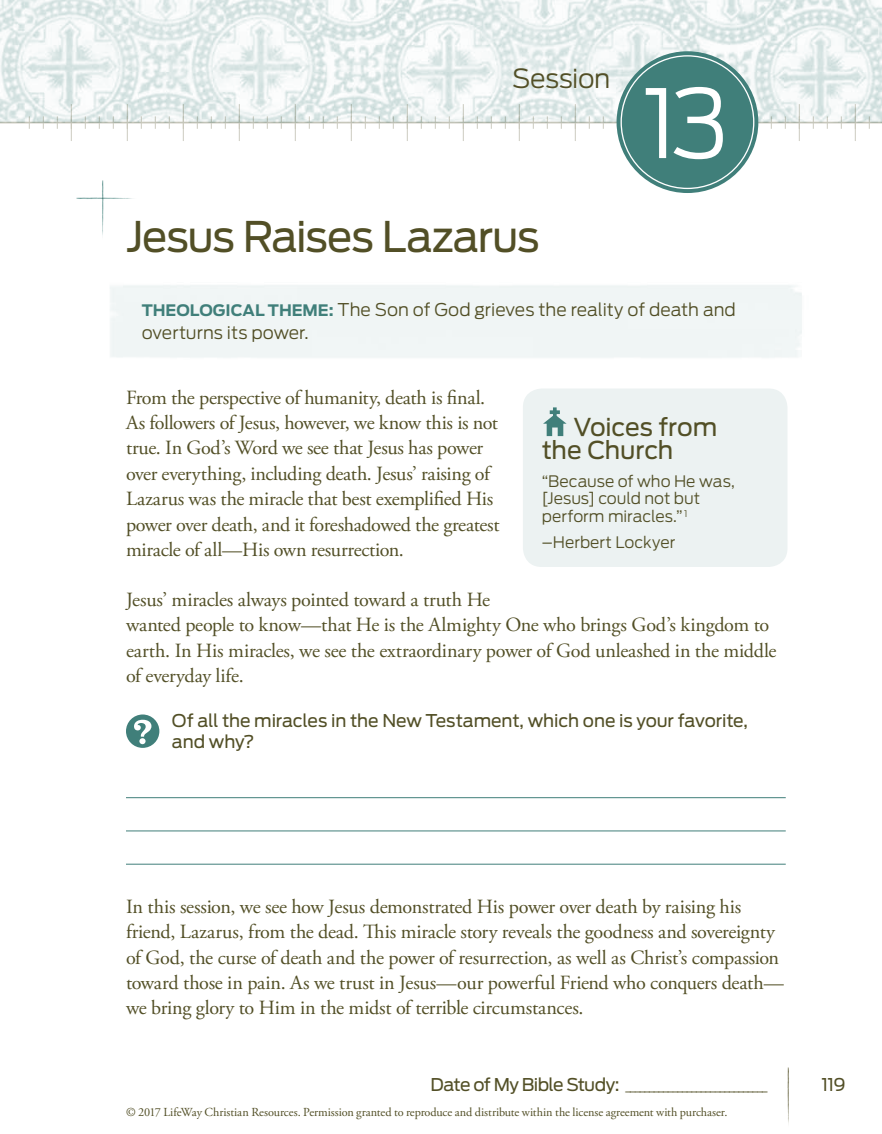
<style>
.page{position:relative;width:882px;height:1134px;background:#fff}
.page>*{position:absolute;margin:0;border:0;box-sizing:border-box;transform-origin:0 0}
.t1{font:300 94.5px "Antenna";color:#fff}
.t2{font:42px "Antenna";letter-spacing:-.03em;color:#524f26}
.t3{font:300 26.25px "Antenna";letter-spacing:-.015em;color:#524f26}
.t4{font:24.5px/22.8px "Antenna";letter-spacing:-.005em;color:#524f26}
.t5{font:20.12px/25.4px "Adobe Garamond Pro";letter-spacing:-.02em;color:#524f26}
.t6{font:300 17.5px/22.8px "Antenna";letter-spacing:-.005em;color:#524f26}
.t7{font:17.5px/21px "Antenna";letter-spacing:-.01em;color:#524f26}
.t8{font:300 15.75px/17.5px "Antenna";color:#524f26}
.t9{font:12.25px "Adobe Garamond Pro";letter-spacing:-.005em;color:#524f26}
.t10{font:10.5px "Antenna";color:#524f26}
.s1{font-weight:700;font-size:15.75px;color:#407f7a}
.s2{font-size:17.5px}
</style>
<div class="page">
<img style="left:0;top:0;width:882px;height:122px">
<hr style="left:0;top:122px;width:882px;height:1px;background:#524f26">
<svg style="left:29px;top:116px;width:1px;height:13px"></svg>
<svg style="left:43px;top:116px;width:1px;height:13px"></svg>
<svg style="left:57px;top:116px;width:1px;height:13px"></svg>
<svg style="left:85px;top:116px;width:1px;height:13px"></svg>
<svg style="left:99px;top:116px;width:1px;height:13px"></svg>
<svg style="left:113px;top:116px;width:1px;height:13px"></svg>
<svg style="left:141px;top:116px;width:1px;height:13px"></svg>
<svg style="left:155px;top:116px;width:1px;height:13px"></svg>
<svg style="left:169px;top:116px;width:1px;height:13px"></svg>
<svg style="left:197px;top:116px;width:1px;height:13px"></svg>
<svg style="left:211px;top:116px;width:1px;height:13px"></svg>
<svg style="left:225px;top:116px;width:1px;height:13px"></svg>
<svg style="left:253px;top:116px;width:1px;height:13px"></svg>
<svg style="left:267px;top:116px;width:1px;height:13px"></svg>
<svg style="left:281px;top:116px;width:1px;height:13px"></svg>
<svg style="left:309px;top:116px;width:1px;height:13px"></svg>
<svg style="left:323px;top:116px;width:1px;height:13px"></svg>
<svg style="left:337px;top:116px;width:1px;height:13px"></svg>
<svg style="left:365px;top:116px;width:1px;height:13px"></svg>
<svg style="left:379px;top:116px;width:1px;height:13px"></svg>
<svg style="left:393px;top:116px;width:1px;height:13px"></svg>
<svg style="left:421px;top:116px;width:1px;height:13px"></svg>
<svg style="left:435px;top:116px;width:1px;height:13px"></svg>
<svg style="left:449px;top:116px;width:1px;height:13px"></svg>
<svg style="left:477px;top:116px;width:1px;height:13px"></svg>
<svg style="left:491px;top:116px;width:1px;height:13px"></svg>
<svg style="left:505px;top:116px;width:1px;height:13px"></svg>
<svg style="left:533px;top:116px;width:1px;height:13px"></svg>
<svg style="left:547px;top:116px;width:1px;height:13px"></svg>
<svg style="left:561px;top:116px;width:1px;height:13px"></svg>
<svg style="left:589px;top:116px;width:1px;height:13px"></svg>
<svg style="left:603px;top:116px;width:1px;height:13px"></svg>
<svg style="left:771px;top:116px;width:1px;height:13px"></svg>
<svg style="left:785px;top:116px;width:1px;height:13px"></svg>
<svg style="left:813px;top:116px;width:1px;height:13px"></svg>
<svg style="left:827px;top:116px;width:1px;height:13px"></svg>
<svg style="left:841px;top:116px;width:1px;height:13px"></svg>
<svg style="left:869px;top:116px;width:1px;height:13px"></svg>
<hr style="left:71px;top:104px;width:1px;height:37px;background:#524f26">
<hr style="left:127px;top:104px;width:1px;height:37px;background:#524f26">
<hr style="left:183px;top:104px;width:1px;height:37px;background:#524f26">
<hr style="left:239px;top:104px;width:1px;height:37px;background:#524f26">
<hr style="left:295px;top:104px;width:1px;height:37px;background:#524f26">
<hr style="left:351px;top:104px;width:1px;height:37px;background:#524f26">
<hr style="left:407px;top:104px;width:1px;height:37px;background:#524f26">
<hr style="left:463px;top:104px;width:1px;height:37px;background:#524f26">
<hr style="left:519px;top:104px;width:1px;height:37px;background:#524f26">
<hr style="left:575px;top:104px;width:1px;height:37px;background:#524f26">
<hr style="left:799px;top:104px;width:1px;height:37px;background:#524f26">
<hr style="left:855px;top:104px;width:1px;height:37px;background:#524f26">
<img style="left:787px;top:1067px;width:2px;height:57px">
<img style="left:102px;top:180px;width:2px;height:56px">
<img style="left:76px;top:188px;width:56px;height:15px">
<div style="left:617px;top:51px;width:141px;height:142px;background:#407f7a;border-radius:50%"></div>
<hr style="left:126px;top:797px;width:660px;height:1px;background:#407f7a">
<hr style="left:126px;top:831px;width:660px;height:1px;background:#407f7a">
<hr style="left:126px;top:864px;width:660px;height:1px;background:#407f7a">
<div style="left:523px;top:389px;width:265px;height:178px;background:#ecf2f2;border-radius:19px"></div>
<svg style="left:543px;top:407px;width:24px;height:29px"></svg>
<svg style="left:126px;top:715px;width:33px;height:33px"></svg>
<h3 class="t3" style="left:512px;top:63px;width:100px">Session</h3>
<h2 class="t2" style="left:126px;top:212px;width:415px">Jesus Raises Lazarus</h2>
<h1 class="t1" style="left:642px;top:67px;width:88px">13</h1>
<p class="t6" style="left:142px;top:299px;width:596px"><span class="s1">THEOLOGICAL THEME:</span> The Son of God grieves the reality of death and overturns its power.</p>
<p class="t5" style="left:126px;top:385px;width:375px">From the perspective of humanity, death is final.<br>As followers of Jesus, however, we know this is not true. In God’s Word we see that Jesus has power over everything, including death. Jesus’ raising of Lazarus was the miracle that best exemplified His power over death, and it foreshadowed the greatest miracle of all—His own resurrection.</p>
<p class="t5" style="left:126px;top:588px;width:652px">Jesus’ miracles always pointed toward a truth He<br>wanted people to know—that He is the Almighty One who brings God’s kingdom to earth. In His miracles, we see the extraordinary power of God unleashed in the middle of everyday life.</p>
<p class="t7" style="left:172px;top:711px;width:578px">Of all the miracles in the New Testament, which one is your favorite, and why?</p>
<p class="t4" style="left:542px;top:416px;width:177px;text-indent:32px">Voices from the Church</p>
<p class="t8" style="left:542px;top:472px;width:195px">“Because of who He was, [Jesus] could not but perform miracles.” <sup>1</sup></p>
<p class="t8" style="left:542px;top:534px;width:135px">–Herbert Lockyer</p>
<p class="t5" style="left:126px;top:895px;width:659px">In this session, we see how Jesus demonstrated His power over death by raising his friend, Lazarus, from the dead. This miracle story reveals the goodness and sovereignty of God, the curse of death and the power of resurrection, as well as Christ’s compassion toward those in pain. As we trust in Jesus—our powerful Friend who conquers death— we bring glory to Him in the midst of terrible circumstances.</p>
<p class="t10" style="left:431px;top:1081px;width:338px"><span class="s2">Date of My Bible Study:</span> ______________________________</p>
<p class="t7" style="left:821px;top:1074px;width:26px">119</p>
<p class="t9" style="left:126px;top:1105px;width:603px">© 2017 LifeWay Christian Resources. Permission granted to reproduce and distribute within the license agreement with purchaser.</p>
</div>
